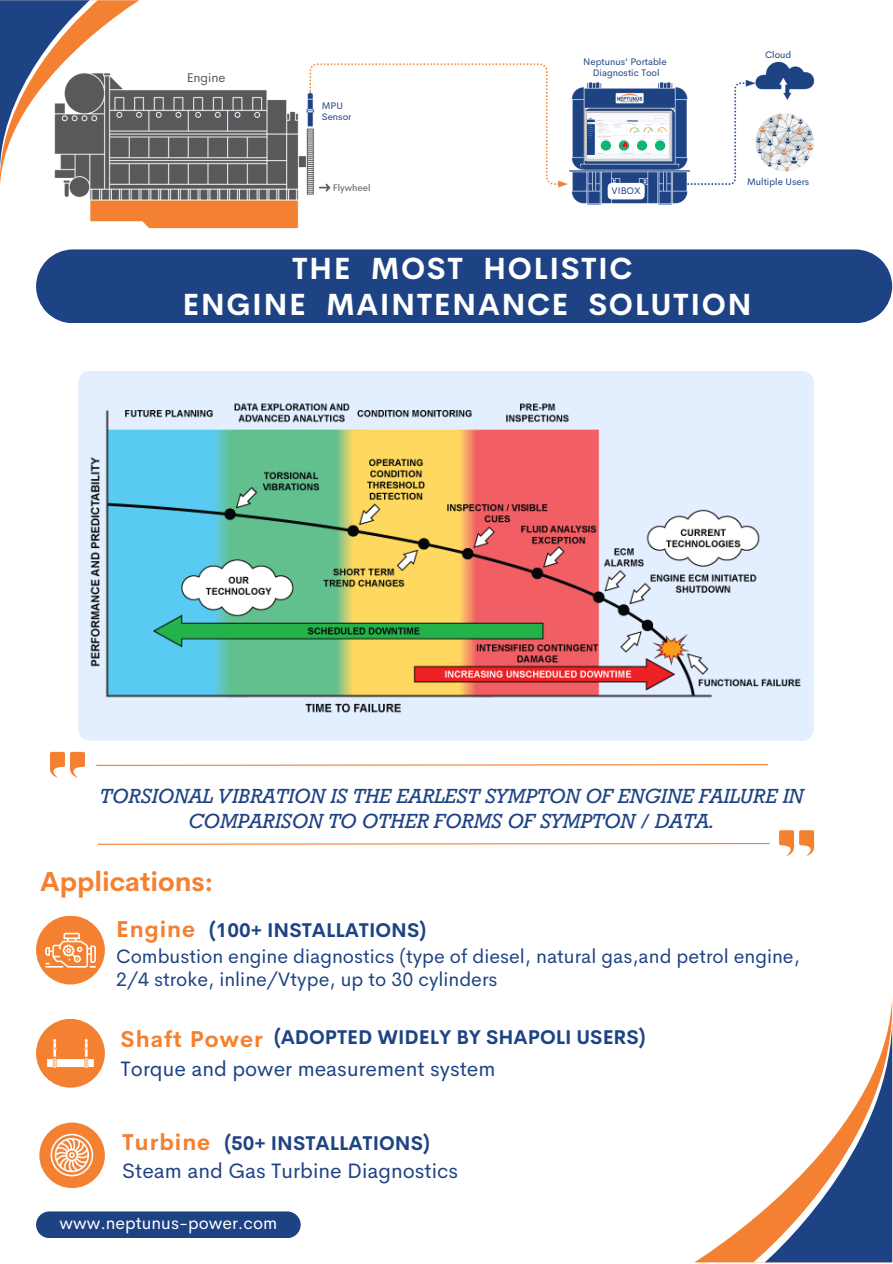
<style>
.page{position:relative;width:893px;height:1264px;background:#fff}
.page>*{position:absolute;margin:0;border:0;box-sizing:border-box;transform-origin:0 0}
.t1{font:700 30px "Cerebri Sans";letter-spacing:.05em;color:#fff}
.t2{font:700 27px "Cerebri Sans";color:#f48131}
.t3{font:700 22.5px "Cerebri Sans";letter-spacing:.045em;color:#f48131}
.t4{font:italic 21px/24.8px "Rockwell Std";color:#1e4384;text-align:center}
.t5{font:21px "Cerebri Sans";color:#1e4384}
.t6{font:19.5px/22.5px "Cerebri Sans";color:#1e4384}
.t7{font:700 19.5px "Cerebri Sans";color:#1e4384}
.t8{font:17.4px "Cerebri Sans";color:#fff}
.t9{font:12.75px "Cerebri Sans";color:#58595b}
.t10{font:9.6px "Cerebri Sans";color:#1e4384}
.t11{font:9.45px "Cerebri Sans";color:#58595b}
</style>
<div class="page">
<img style="left:64px;top:61px;width:751px;height:168px">
<svg style="left:319px;top:184px;width:11px;height:7px"></svg>
<svg style="left:607px;top:183px;width:37px;height:16px"></svg>
<img style="left:579px;top:106px;width:98px;height:60px">
<div style="left:36px;top:249px;width:856px;height:74px;background:#1e4384"></div>
<div style="left:36px;top:915px;width:69px;height:69px;background:#f48131;border-radius:50%"></div>
<svg style="left:45px;top:932px;width:51px;height:35px"></svg>
<div style="left:36px;top:1018px;width:69px;height:69px;background:#f48131;border-radius:50%"></div>
<img style="left:43px;top:1026px;width:54px;height:54px">
<div style="left:39px;top:1122px;width:66px;height:66px;background:#f48131;border-radius:50%"></div>
<svg style="left:50px;top:1133px;width:43px;height:43px"></svg>
<svg style="left:695px;top:1002px;width:197px;height:260px"></svg>
<svg style="left:753px;top:1013px;width:139px;height:249px"></svg>
<svg style="left:0;top:0;width:139px;height:186px"></svg>
<div style="left:78px;top:371px;width:735px;height:369px;background:#e3eeff;border-radius:11px"></div>
<img style="left:90px;top:403px;width:711px;height:310px">
<svg style="left:49px;top:752px;width:36px;height:25px"></svg>
<svg style="left:96px;top:764px;width:672px;height:2px"></svg>
<svg style="left:779px;top:830px;width:35px;height:25px"></svg>
<svg style="left:98px;top:843px;width:672px;height:2px"></svg>
<div style="left:36px;top:1211px;width:264px;height:27px;background:#1e4384;border-radius:13px"></div>
<p class="t9" style="left:187px;top:70px;width:40px">Engine</p>
<p class="t10" style="left:322px;top:100px;width:23px">MPU</p>
<p class="t10" style="left:322px;top:111px;width:31px">Sensor</p>
<p class="t11" style="left:333px;top:181px;width:39px">Flywheel</p>
<p class="t10" style="left:583px;top:55px;width:85px">Neptunus’ Portable</p>
<p class="t10" style="left:593px;top:66px;width:68px">Diagnostic Tool</p>
<p class="t10" style="left:611px;top:185px;width:31px">VIBOX</p>
<p class="t10" style="left:765px;top:48px;width:28px">Cloud</p>
<p class="t10" style="left:747px;top:175px;width:64px">Multiple Users</p>
<p class="t1" style="left:292px;top:249px;width:342px">THE MOST HOLISTIC</p>
<p class="t1" style="left:182px;top:285px;width:570px">ENGINE MAINTENANCE SOLUTION</p>
<p class="t4" style="left:99px;top:787px;width:705px">TORSIONAL VIBRATION IS THE EARLEST SYMPTON OF ENGINE FAILURE IN<br>COMPARISON TO OTHER FORMS OF SYMPTON / DATA.</p>
<p class="t2" style="left:40px;top:863px;width:175px">Applications:</p>
<p class="t3" style="left:116px;top:914px;width:81px">Engine</p>
<p class="t6" style="left:116px;top:945px;width:685px">Combustion engine diagnostics (type of diesel, natural gas,and petrol engine,<br>2/4 stroke, inline/Vtype, up to 30 cylinders</p>
<p class="t7" style="left:209px;top:917px;width:218px">(100+ INSTALLATIONS)</p>
<p class="t7" style="left:274px;top:1024px;width:373px">(ADOPTED WIDELY BY SHAPOLI USERS)</p>
<p class="t3" style="left:120px;top:1024px;width:144px">Shaft Power</p>
<p class="t5" style="left:120px;top:1054px;width:376px">Torque and power measurement system</p>
<p class="t3" style="left:122px;top:1127px;width:90px">Turbine</p>
<p class="t7" style="left:224px;top:1130px;width:207px">(50+ INSTALLATIONS)</p>
<p class="t5" style="left:122px;top:1156px;width:337px">Steam and Gas Turbine Diagnostics</p>
<p class="t8" style="left:59px;top:1211px;width:219px">www.neptunus-power.com</p>
</div>
